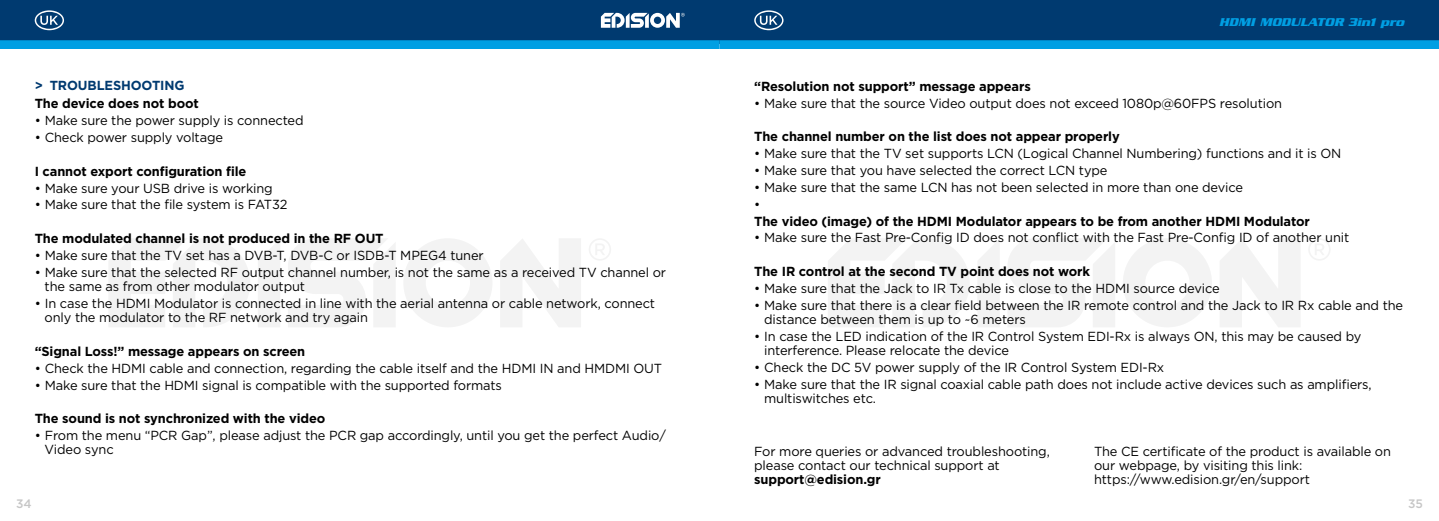
<style>
.page{position:relative;width:1439px;height:521px;background:#fff}
.page>*{position:absolute;margin:0;border:0;box-sizing:border-box;transform-origin:0 0}
.t1{font:13.12px/14.3px "Gotham Greek";letter-spacing:-.01em;color:#000}
.t2{font:700 13.12px "Gotham Greek";letter-spacing:-.01em;color:#000}
.t3{font:700 13.12px "Gotham Greek";letter-spacing:-.01em;color:#003a70}
.t4{font:12.25px "PF Stargate Serif Extra B Oblique";color:#009fe3}
.t5{font:500 12.25px "Gotham Greek";color:#c6c6c6}
</style>
<div class="page">
<div style="left:0;top:0;width:719px;height:44px;background:#003a70"></div>
<div style="left:719px;top:0;width:720px;height:44px;background:#003a70"></div>
<div style="left:0;top:40px;width:719px;height:9px;background:#009fe3"></div>
<div style="left:719px;top:40px;width:720px;height:9px;background:#009fe3"></div>
<svg style="left:258px;top:240px;width:22px;height:87px"></svg>
<svg style="left:500px;top:239px;width:81px;height:88px"></svg>
<svg style="left:109px;top:239px;width:141px;height:88px"></svg>
<svg style="left:288px;top:239px;width:107px;height:88px"></svg>
<svg style="left:404px;top:239px;width:88px;height:88px"></svg>
<svg style="left:589px;top:239px;width:22px;height:21px"></svg>
<svg style="left:601px;top:13px;width:84px;height:15px"></svg>
<svg style="left:978px;top:240px;width:21px;height:87px"></svg>
<svg style="left:1220px;top:239px;width:80px;height:88px"></svg>
<svg style="left:828px;top:239px;width:141px;height:88px"></svg>
<svg style="left:1008px;top:239px;width:107px;height:88px"></svg>
<svg style="left:1123px;top:239px;width:89px;height:88px"></svg>
<svg style="left:1309px;top:239px;width:21px;height:21px"></svg>
<svg style="left:35px;top:10px;width:29px;height:20px"></svg>
<svg style="left:754px;top:10px;width:29px;height:20px"></svg>
<p class="t3" style="left:35px;top:78px;width:151px">&gt; TROUBLESHOOTING</p>
<p class="t2" style="left:35px;top:96px;width:166px">The device does not boot</p>
<p class="t1" style="left:35px;top:113px;width:270px">• Make sure the power supply is connected</p>
<p class="t1" style="left:35px;top:130px;width:190px">• Check power supply voltage</p>
<p class="t2" style="left:35px;top:163px;width:213px">I cannot export configuration file</p>
<p class="t1" style="left:35px;top:180px;width:239px">• Make sure your USB drive is working</p>
<p class="t1" style="left:35px;top:197px;width:254px">• Make sure that the file system is FAT32</p>
<p class="t2" style="left:35px;top:231px;width:350px">The modulated channel is not produced in the RF OUT</p>
<p class="t1" style="left:35px;top:248px;width:450px">• Make sure that the TV set has a DVB-T, DVB-C or ISDB-T MPEG4 tuner</p>
<p class="t1" style="left:45px;top:265px;width:623px;text-indent:-10px">• Make sure that the selected RF output channel number, is not the same as a received TV channel or the same as from other modulator output</p>
<p class="t1" style="left:45px;top:296px;width:612px;text-indent:-10px">• In case the HDMI Modulator is connected in line with the aerial antenna or cable network, connect only the modulator to the RF network and try again</p>
<p class="t2" style="left:35px;top:344px;width:272px">“Signal Loss!” message appears on screen</p>
<p class="t1" style="left:35px;top:361px;width:629px">• Check the HDMI cable and connection, regarding the cable itself and the HDMI IN and HMDMI OUT</p>
<p class="t1" style="left:35px;top:377px;width:469px">• Make sure that the HDMI signal is compatible with the supported formats</p>
<p class="t2" style="left:35px;top:411px;width:292px">The sound is not synchronized with the video</p>
<p class="t1" style="left:45px;top:428px;width:623px;text-indent:-10px">• From the menu “PCR Gap”, please adjust the PCR gap accordingly, until you get the perfect Audio/<br>Video sync</p>
<p class="t4" style="left:1219px;top:15px;width:186px">HDMI MODULATOR 3in1 pro</p>
<p class="t2" style="left:754px;top:79px;width:278px">“Resolution not support” message appears</p>
<p class="t1" style="left:754px;top:96px;width:529px">• Make sure that the source Video output does not exceed 1080p@60FPS resolution</p>
<p class="t2" style="left:754px;top:129px;width:367px">The channel number on the list does not appear properly</p>
<p class="t1" style="left:754px;top:146px;width:589px">• Make sure that the TV set supports LCN (Logical Channel Numbering) functions and it is ON</p>
<p class="t1" style="left:754px;top:163px;width:355px">• Make sure that you have selected the correct LCN type</p>
<p class="t1" style="left:754px;top:179px;width:490px;line-height:16.8px">• Make sure that the same LCN has not been selected in more than one device •</p>
<p class="t2" style="left:754px;top:213px;width:557px">The video (image) of the HDMI Modulator appears to be from another HDMI Modulator</p>
<p class="t1" style="left:754px;top:230px;width:596px">• Make sure the Fast Pre-Config ID does not conflict with the Fast Pre-Config ID of another unit</p>
<p class="t2" style="left:754px;top:264px;width:337px">The IR control at the second TV point does not work</p>
<p class="t1" style="left:754px;top:281px;width:467px">• Make sure that the Jack to IR Tx cable is close to the HDMI source device</p>
<p class="t1" style="left:764px;top:298px;width:640px;text-indent:-10px">• Make sure that there is a clear field between the IR remote control and the Jack to IR Rx cable and the distance between them is up to ~6 meters</p>
<p class="t1" style="left:764px;top:329px;width:599px;text-indent:-10px">• In case the LED indication of the IR Control System EDI-Rx is always ON, this may be caused by interference. Please relocate the device</p>
<p class="t1" style="left:754px;top:360px;width:411px">• Check the DC 5V power supply of the IR Control System EDI-Rx</p>
<p class="t1" style="left:764px;top:377px;width:609px;text-indent:-10px">• Make sure that the IR signal coaxial cable path does not include active devices such as amplifiers, multiswitches etc.</p>
<p class="t1" style="left:754px;top:443px;width:297px">For more queries or advanced troubleshooting, please contact our technical support at</p>
<p class="t2" style="left:754px;top:472px;width:128px">support@edision.gr</p>
<p class="t1" style="left:1094px;top:443px;width:298px">The CE certificate of the product is available on our webpage, by visiting this link: https://www.edision.gr/en/support</p>
<p class="t5" style="left:16px;top:496px;width:17px">34</p>
<p class="t5" style="left:1408px;top:496px;width:16px">35</p>
</div>
